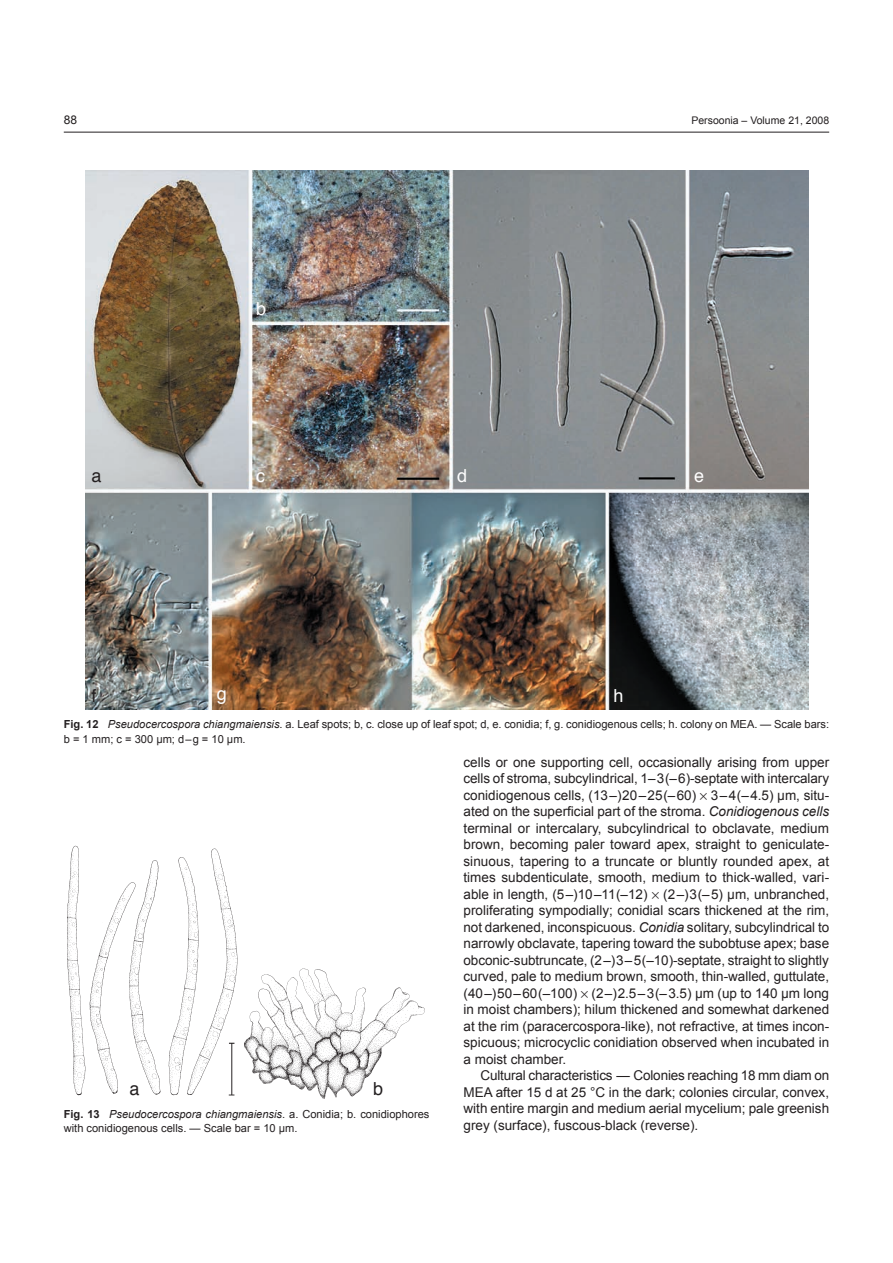
<style>
.page{position:relative;width:893px;height:1263px;background:#fff}
.page>*{position:absolute;margin:0;border:0;box-sizing:border-box;transform-origin:0 0}
.t1{font:18px "Helvetica";color:#fff}
.t2{font:18px "Helvetica";color:#231f20}
.t3{font:13.5px/16.5px "Arial";color:#231f20;text-align:justify}
.t4{font:12px "Arial";color:#231f20}
.t5{font:11.1px/14.4px "Arial";color:#231f20}
.t6{font:10.5px "Arial";color:#231f20}
.s1{font-weight:700}
.s2{font-style:italic}
</style>
<div class="page">
<hr style="left:64px;top:132px;width:765px;height:1px;background:#231f20">
<img style="left:86px;top:170px;width:722px;height:539px">
<img style="left:67px;top:845px;width:358px;height:254px">
<p class="t4" style="left:64px;top:113px;width:15px">88</p>
<p class="t6" style="left:691px;top:114px;width:139px">Persoonia – Volume 21, 2008</p>
<h1 class="t1" style="left:256px;top:293px;width:12px">b</h1>
<h1 class="t2" style="left:91px;top:460px;width:12px">a</h1>
<h1 class="t1" style="left:457px;top:460px;width:12px">d</h1>
<h1 class="t1" style="left:256px;top:460px;width:10px">c</h1>
<h1 class="t1" style="left:694px;top:460px;width:12px">e</h1>
<h1 class="t2" style="left:91px;top:680px;width:7px">f</h1>
<h1 class="t1" style="left:217px;top:678px;width:12px">g</h1>
<h1 class="t1" style="left:613px;top:680px;width:12px">h</h1>
<p class="t5" style="left:64px;top:717px;width:767px"><span class="s1">Fig. 12</span> <span class="s2">Pseudocercospora chiangmaiensis</span>. a. Leaf spots; b, c. close up of leaf spot; d, e. conidia; f, g. conidiogenous cells; h. colony on MEA. — Scale bars: b = 1 mm; c = 300 µm; d–g = 10 µm.</p>
<h1 class="t2" style="left:129px;top:1073px;width:12px">a</h1>
<h1 class="t2" style="left:373px;top:1073px;width:12px">b</h1>
<p class="t5" style="left:64px;top:1107px;width:367px"><span class="s1">Fig. 13</span> <span class="s2">Pseudocercospora chiangmaiensis</span>. a. Conidia; b. conidiophores with conidiogenous cells. — Scale bar = 10 µm.</p>
<p class="t3" style="left:463px;top:754px;width:367px">cells or one supporting cell, occasionally arising from upper cells of stroma, subcylindrical, 1–3(–6)-septate with intercalary conidiogenous cells, (13–)20–25(–60) 3–4(–4.5) µm, situ&shy;ated on the superficial part of the stroma. <span class="s2">Conidiogenous cells </span>terminal or intercalary, subcylindrical to obclavate, medium brown, becoming paler toward apex, straight to geniculate&shy;sinuous, tapering to a truncate or bluntly rounded apex, at times subdenticulate, smooth, medium to thick-walled, vari&shy;able in length, (5–)10–11(–12) (2–)3(–5) µm, unbranched, proliferating sympodially; conidial scars thickened at the rim, not darkened, inconspicuous. <span class="s2">Conidia</span> solitary, subcylindrical to narrowly obclavate, tapering toward the subobtuse apex; base obconic-subtruncate, (2–)3–5(–10)-septate, straight to slightly curved, pale to medium brown, smooth, thin-walled, guttulate, (40–)50–60(–100) (2–)2.5–3(–3.5) µm (up to 140 µm long in moist chambers); hilum thickened and somewhat darkened at the rim (paracercospora-like), not refractive, at times incon&shy;spicuous; microcyclic conidiation observed when incubated in a moist chamber.</p>
<p class="t3" style="left:463px;top:1067px;width:367px;text-indent:17px">Cultural characteristics <span class="s2">—</span> Colonies reaching 18 mm diam on MEA after 15 d at 25 °C in the dark; colonies circular, convex, with entire margin and medium aerial mycelium; pale greenish grey (surface), fuscous-black (reverse).</p>
</div>
